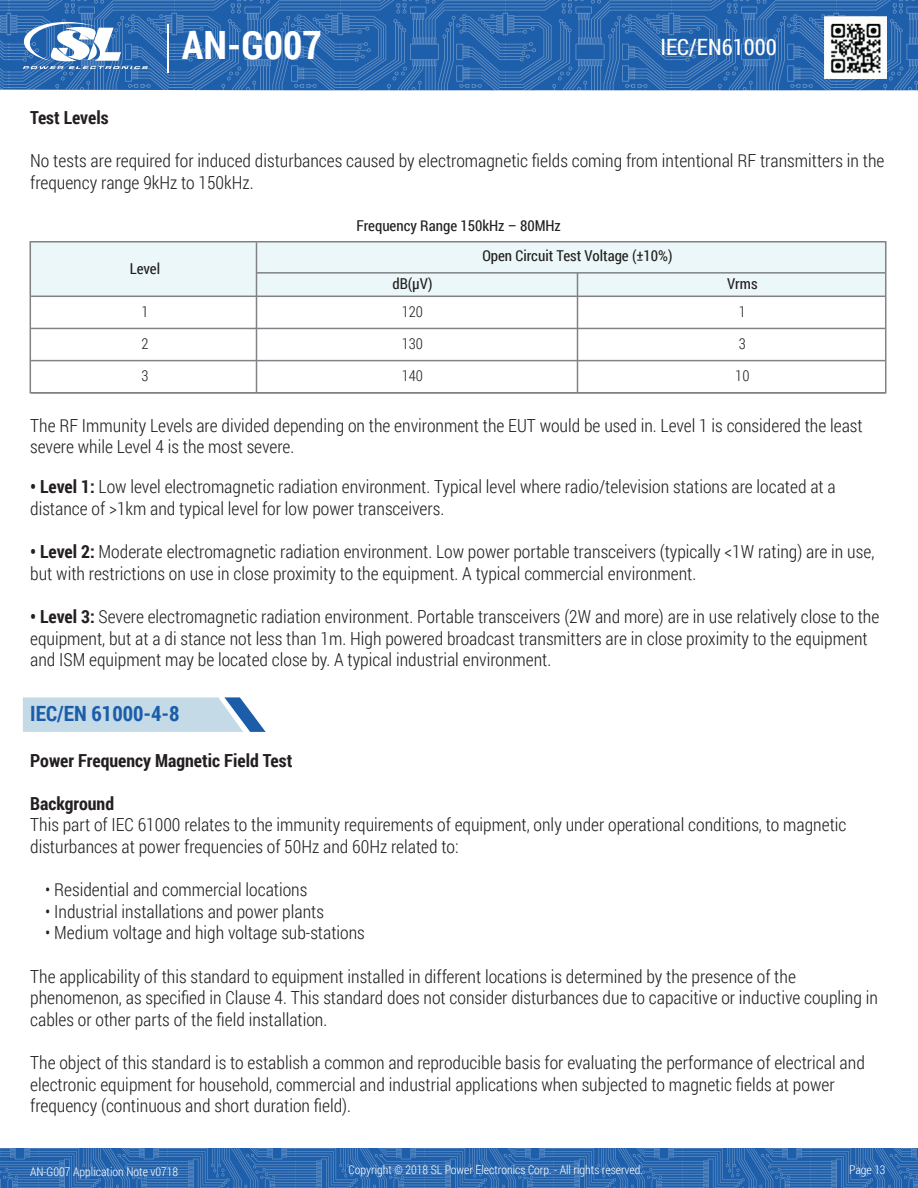
<style>
.page{position:relative;width:918px;height:1188px;background:#fff}
.page>*{position:absolute;margin:0;border:0;box-sizing:border-box;transform-origin:0 0}
.t1{font:700 39px "Roboto Condensed";color:#fff}
.t2{font:22.5px "Roboto Condensed";color:#fff}
.t3{font:700 21px "Roboto Condensed";color:#1b5da9}
.t4{font:300 18px/21.6px "Roboto Condensed";color:#231f20}
.t5{font:700 18px "Roboto Condensed";color:#231f20}
.t6{font:15px "Roboto Condensed";color:#231f20}
.t7{font:300 15px/32.1px "Roboto Condensed";color:#231f20}
.t8{font:300 12px "Roboto Condensed";color:#fff}
.s1{font-weight:700}
</style>
<div class="page">
<img style="left:0;top:0;width:918px;height:91px">
<svg style="left:22px;top:22px;width:126px;height:47px"></svg>
<hr style="left:167px;top:24px;width:1px;height:49px;background:#fff">
<img style="left:824px;top:16px;width:62px;height:63px">
<img style="left:0;top:1148px;width:918px;height:40px">
<svg style="left:23px;top:697px;width:243px;height:35px;background:#bed6e5"></svg>
<div style="left:30px;top:243px;width:856px;height:53px;background:#ebf7f8"></div>
<div style="left:30px;top:241px;width:856px;height:153px;border:2px solid #808285"></div>
<hr style="left:31px;top:328px;width:855px;height:1px;background:#808285">
<hr style="left:31px;top:360px;width:855px;height:1px;background:#808285">
<hr style="left:256px;top:242px;width:1px;height:151px;background:#808285">
<hr style="left:577px;top:273px;width:1px;height:120px;background:#808285">
<hr style="left:31px;top:296px;width:855px;height:1px;background:#808285">
<hr style="left:256px;top:272px;width:630px;height:2px;background:#808285">
<hr style="left:31px;top:392px;width:855px;height:2px;background:#808285">
<h1 class="t1" style="left:182px;top:17px;width:141px">AN-G007</h1>
<p class="t2" style="left:661px;top:31px;width:118px">IEC/EN61000</p>
<p class="t5" style="left:30px;top:105px;width:80px">Test Levels</p>
<p class="t4" style="left:30px;top:150px;width:856px">No tests are required for induced disturbances caused by electromagnetic fields coming from intentional RF transmitters in the frequency range 9kHz to 150kHz.</p>
<p class="t6" style="left:130px;top:258px;width:32px">Level</p>
<p class="t6" style="left:356px;top:215px;width:206px">Frequency Range 150kHz – 80MHz</p>
<p class="t6" style="left:482px;top:246px;width:192px">Open Circuit Test Voltage (±10%)</p>
<p class="t6" style="left:392px;top:273px;width:42px">dB(μV)</p>
<p class="t6" style="left:727px;top:273px;width:32px">Vrms</p>
<p class="t7" style="left:402px;top:295px;width:23px;text-align:justify">120<br>130<br>140</p>
<p class="t7" style="left:141px;top:295px;width:9px">1</p>
<p class="t7" style="left:735px;top:295px;width:16px">1<br>3<br>10</p>
<p class="t7" style="left:141px;top:327px;width:9px">2<br>3</p>
<p class="t4" style="left:30px;top:414px;width:834px">The RF Immunity Levels are divided depending on the environment the EUT would be used in. Level 1 is considered the least severe while Level 4 is the most severe.</p>
<p class="t4" style="left:30px;top:476px;width:807px"><span class="s1">• Level 1:</span> Low level electromagnetic radiation environment. Typical level where radio/television stations are located at a distance of &gt;1km and typical level for low power transceivers.</p>
<p class="t4" style="left:30px;top:540px;width:846px"><span class="s1">• Level 2:</span> Moderate electromagnetic radiation environment. Low power portable transceivers (typically &lt;1W rating) are in use, but with restrictions on use in close proximity to the equipment. A typical commercial environment.</p>
<p class="t4" style="left:30px;top:605px;width:851px"><span class="s1">• Level 3:</span> Severe electromagnetic radiation environment. Portable transceivers (2W and more) are in use relatively close to the equipment, but at a di stance not less than 1m. High powered broadcast transmitters are in close proximity to the equipment and ISM equipment may be located close by. A typical industrial environment.</p>
<p class="t3" style="left:30px;top:699px;width:151px">IEC/EN 61000-4-8</p>
<p class="t5" style="left:30px;top:748px;width:264px">Power Frequency Magnetic Field Test</p>
<p class="t5" style="left:30px;top:791px;width:85px">Background</p>
<p class="t4" style="left:30px;top:814px;width:818px">This part of IEC 61000 relates to the immunity requirements of equipment, only under operational conditions, to magnetic disturbances at power frequencies of 50Hz and 60Hz related to:</p>
<p class="t4" style="left:45px;top:878px;width:264px">• Residential and commercial locations</p>
<p class="t4" style="left:45px;top:900px;width:280px">• Industrial installations and power plants</p>
<p class="t4" style="left:45px;top:922px;width:321px">• Medium voltage and high voltage sub-stations</p>
<p class="t4" style="left:30px;top:965px;width:849px">The applicability of this standard to equipment installed in different locations is determined by the presence of the phenomenon, as specified in Clause 4. This standard does not consider disturbances due to capacitive or inductive coupling in cables or other parts of the field installation.</p>
<p class="t4" style="left:30px;top:1051px;width:836px">The object of this standard is to establish a common and reproducible basis for evaluating the performance of electrical and electronic equipment for household, commercial and industrial applications when subjected to magnetic fields at power frequency (continuous and short duration field).</p>
<p class="t8" style="left:30px;top:1164px;width:150px">AN-G007 Application Note v0718</p>
<p class="t8" style="left:349px;top:1162px;width:296px">Copyright © 2018 SL Power Electronics Corp. - All rights reserved.</p>
<p class="t8" style="left:849px;top:1162px;width:38px">Page 13</p>
</div>
